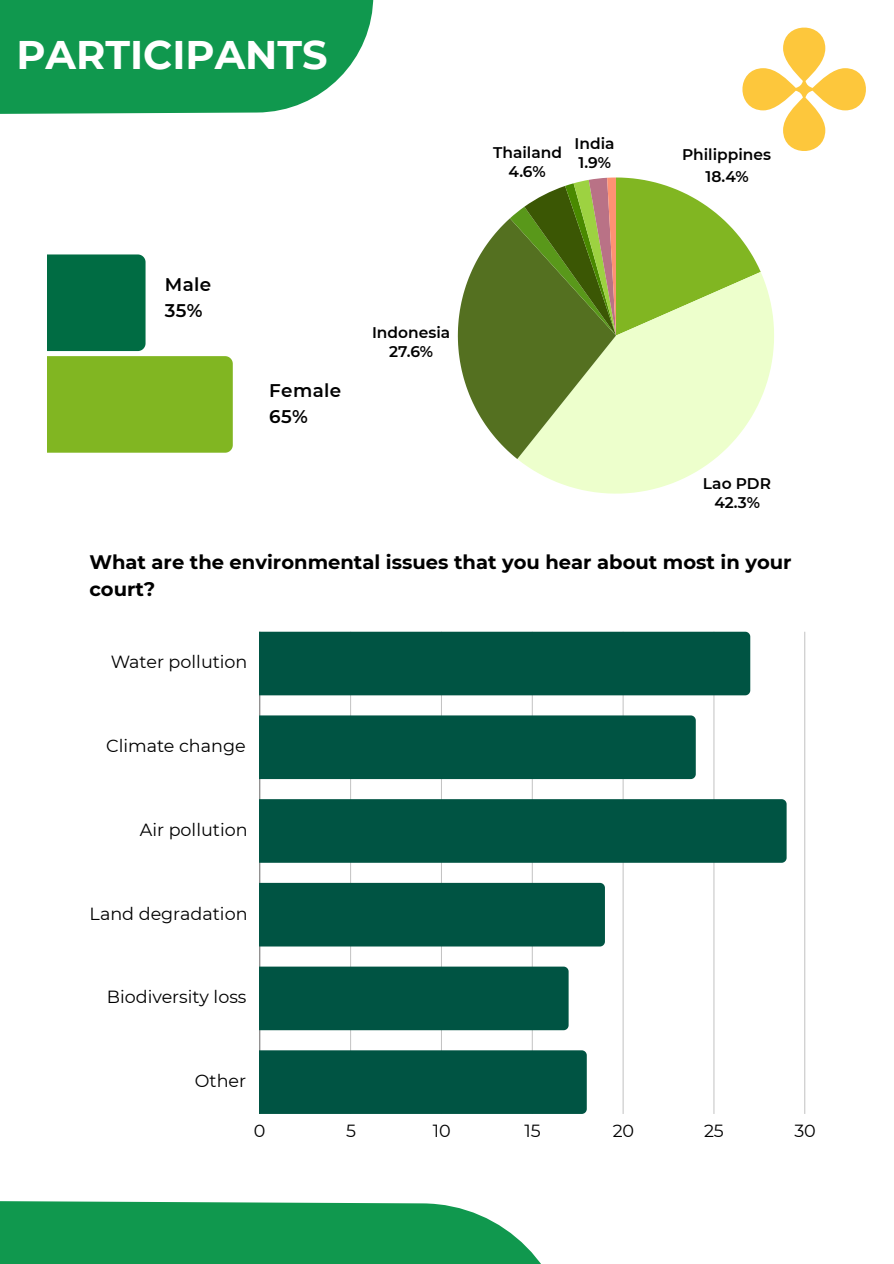
<style>
.page{position:relative;width:894px;height:1264px;background:#fff}
.page>*{position:absolute;margin:0;border:0;box-sizing:border-box;transform-origin:0 0}
.t1{font:700 39.9px "Montserrat";color:#fff}
.t2{font:700 19.5px/27px "Montserrat";color:#000}
.t3{font:600 18.3px "Montserrat";letter-spacing:.02em;color:#000}
.t4{font:17.55px "Montserrat";color:#000}
.t5{font:600 15.45px/18.9px "Montserrat";color:#000;text-align:center}
</style>
<div class="page">
<svg style="left:0;top:1201px;width:541px;height:62px;background:#25a15d"></svg>
<svg style="left:517px;top:272px;width:256px;height:221px;fill:#edffcc"></svg>
<svg style="left:457px;top:177px;width:303px;height:282px;background:#a9c07a"></svg>
<svg style="left:47px;top:254px;width:186px;height:198px"></svg>
<hr style="left:350px;top:631px;width:1px;height:482px;background:#000">
<hr style="left:441px;top:631px;width:1px;height:482px;background:#000">
<hr style="left:531px;top:631px;width:1px;height:482px;background:#000">
<hr style="left:622px;top:631px;width:1px;height:482px;background:#000">
<hr style="left:713px;top:631px;width:1px;height:482px;background:#000">
<hr style="left:804px;top:631px;width:1px;height:482px;background:#000">
<hr style="left:259px;top:631px;width:1px;height:482px;background:#000">
<div style="left:260px;top:631px;width:490px;height:64px;background:#005443"></div>
<div style="left:260px;top:715px;width:435px;height:64px;background:#005443"></div>
<div style="left:260px;top:799px;width:526px;height:63px;background:#005443"></div>
<div style="left:260px;top:882px;width:344px;height:64px;background:#005443"></div>
<div style="left:260px;top:966px;width:308px;height:64px;background:#005443"></div>
<div style="left:260px;top:1050px;width:326px;height:63px;background:#005443"></div>
<svg style="left:0;top:0;width:373px;height:114px;background:#229f5b"></svg>
<svg style="left:742px;top:27px;width:124px;height:124px"></svg>
<p class="t1" style="left:16px;top:30px;width:312px">PARTICIPANTS</p>
<p class="t3" style="left:165px;top:273px;width:48px">Male</p>
<p class="t3" style="left:165px;top:299px;width:39px">35%</p>
<h1 class="t3" style="left:269px;top:379px;width:73px">Female</h1>
<p class="t3" style="left:269px;top:405px;width:40px">65%</p>
<p class="t5" style="left:372px;top:323px;width:80px">Indonesia<br>27.6%</p>
<p class="t5" style="left:493px;top:143px;width:70px">Thailand<br>4.6%</p>
<p class="t5" style="left:574px;top:134px;width:41px;text-align:left">India<br>1.9%</p>
<p class="t5" style="left:682px;top:144px;width:90px;line-height:21.6px">Philippines<br>18.4%</p>
<p class="t5" style="left:702px;top:474px;width:69px">Lao PDR<br>42.3%</p>
<p class="t2" style="left:89px;top:549px;width:703px">What are the environmental issues that you hear about most in your court?</p>
<p class="t4" style="left:111px;top:651px;width:138px">Water pollution</p>
<p class="t4" style="left:106px;top:735px;width:141px">Climate change</p>
<p class="t4" style="left:140px;top:818px;width:109px">Air pollution</p>
<p class="t4" style="left:90px;top:902px;width:159px">Land degradation</p>
<p class="t4" style="left:107px;top:986px;width:141px">Biodiversity loss</p>
<p class="t4" style="left:195px;top:1069px;width:53px">Other</p>
<p class="t4" style="left:254px;top:1119px;width:13px">0</p>
<p class="t4" style="left:346px;top:1119px;width:11px">5</p>
<p class="t4" style="left:433px;top:1119px;width:19px">10</p>
<p class="t4" style="left:524px;top:1119px;width:18px">15</p>
<p class="t4" style="left:612px;top:1119px;width:23px">20</p>
<p class="t4" style="left:703px;top:1119px;width:21px">25</p>
<p class="t4" style="left:794px;top:1119px;width:23px">30</p>
</div>
